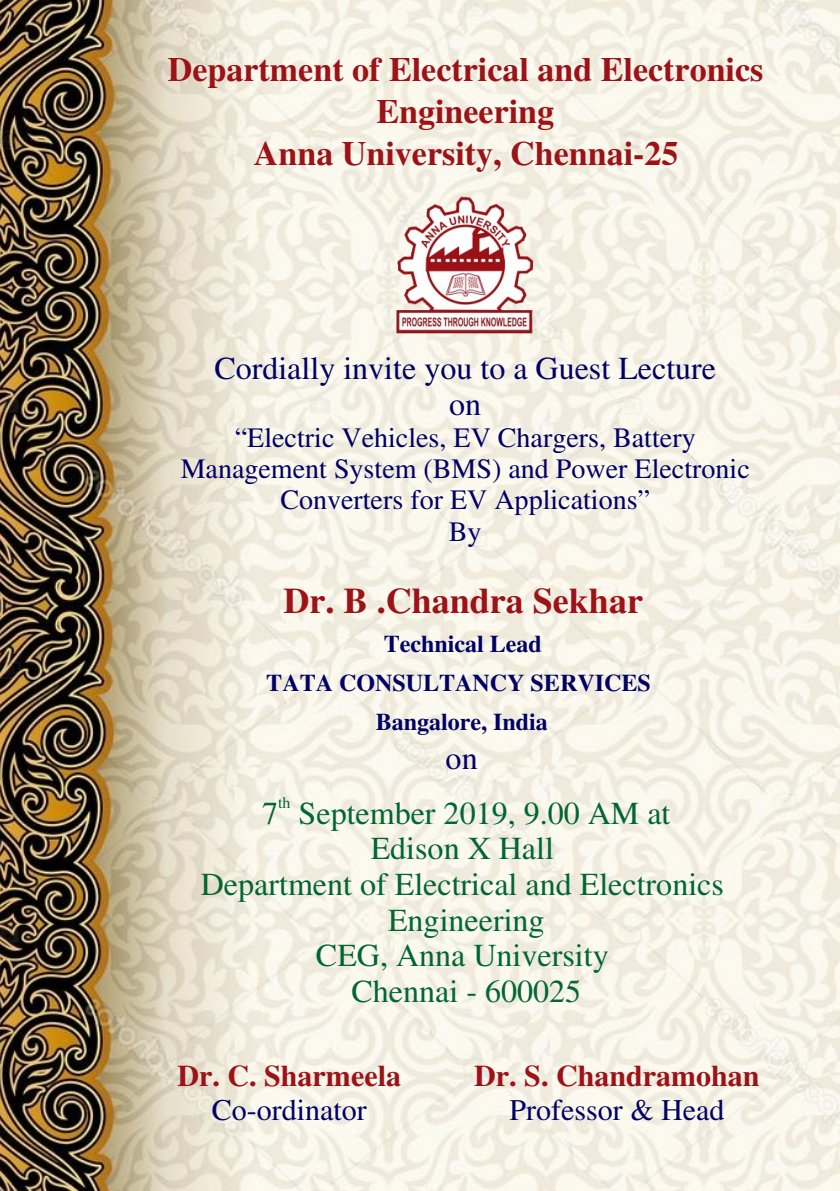
<style>
.page{position:relative;width:840px;height:1191px;background:#fff}
.page>*{position:absolute;margin:0;border:0;box-sizing:border-box;transform-origin:0 0}
.t1{font:700 36px "Times New Roman";color:#9c1217}
.t2{font:700 34px/41.8px "Times New Roman";color:#9c1217;text-align:center}
.t3{font:32px/35.8px "Times New Roman";color:#063;text-align:center}
.t4{font:32px/35.8px "Times New Roman";color:#006;text-align:center}
.t5{font:700 30px "Times New Roman";color:#9c1217}
.t6{font:30px "Times New Roman";color:#006}
.t7{font:28px/31.2px "Times New Roman";color:#006;text-align:center}
.t8{font:700 24px/39px "Times New Roman";color:#006;text-align:center}
.t9{font:16px "Times New Roman";color:#063}
</style>
<div class="page">
<img style="left:0;top:0;width:839px;height:1191px">
<img style="left:396px;top:196px;width:137px;height:137px">
<p class="t2" style="left:168px;top:52px;width:596px">Department of Electrical and Electronics<br>Engineering<br>Anna University, Chennai-25</p>
<p class="t4" style="left:214px;top:353px;width:503px">Cordially invite you to a Guest Lecture on</p>
<p class="t7" style="left:180px;top:424px;width:570px">“Electric Vehicles, EV Chargers, Battery<br>Management System (BMS) and Power Electronic<br>Converters for EV Applications”<br>By</p>
<p class="t1" style="left:283px;top:589px;width:361px">Dr. B .Chandra Sekhar</p>
<p class="t8" style="left:266px;top:627px;width:386px">Technical Lead<br>TATA CONSULTANCY SERVICES<br>Bangalore, India</p>
<p class="t4" style="left:445px;top:743px;width:33px">on</p>
<p class="t9" style="left:278px;top:796px;width:14px">th</p>
<p class="t3" style="left:201px;top:798px;width:524px">7 September 2019, 9.00 AM at<br>Edison X Hall<br>Department of Electrical and Electronics<br>Engineering<br>CEG, Anna University<br>Chennai - 600025</p>
<p class="t5" style="left:177px;top:1066px;width:225px">Dr. C. Sharmeela</p>
<p class="t6" style="left:211px;top:1099px;width:156px">Co-ordinator</p>
<p class="t5" style="left:474px;top:1066px;width:287px">Dr. S. Chandramohan</p>
<p class="t6" style="left:509px;top:1099px;width:216px">Professor &amp; Head</p>
</div>
